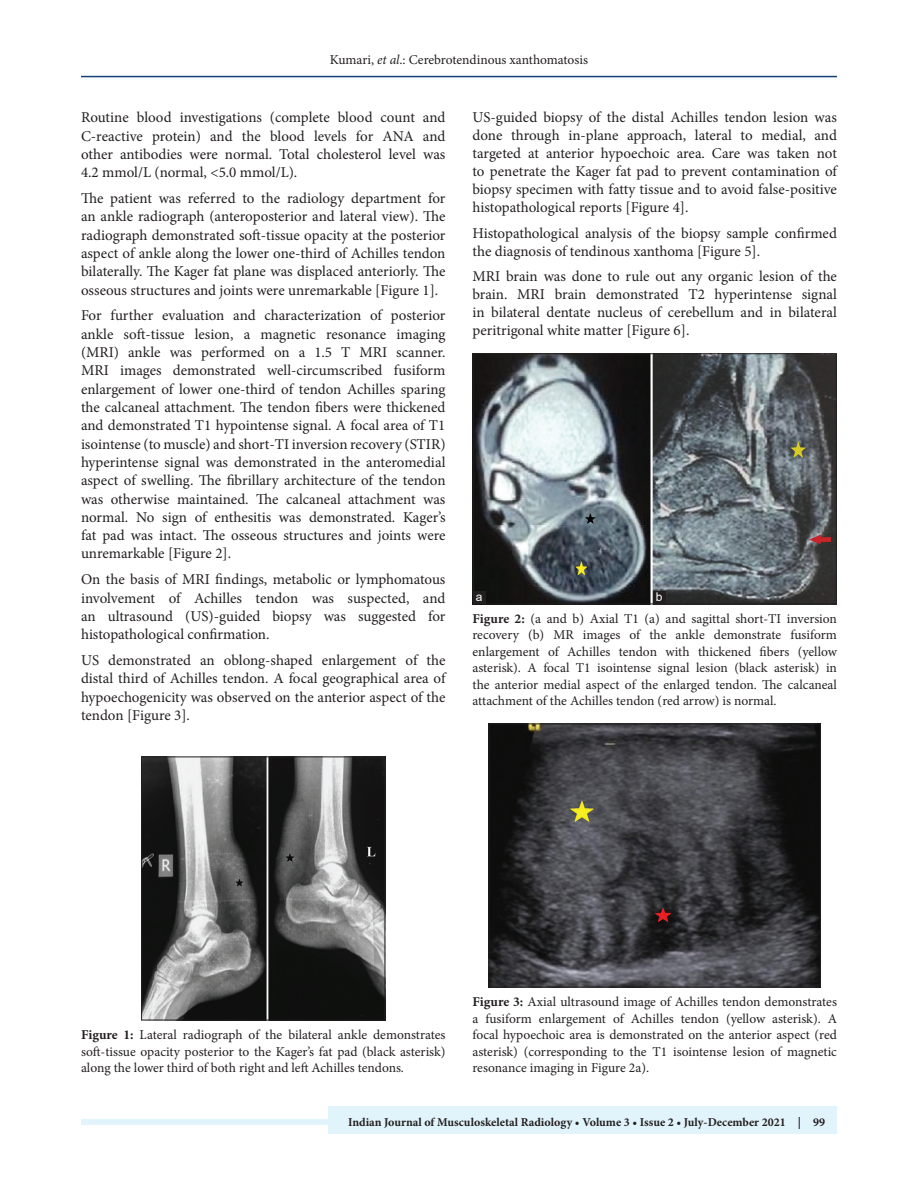
<style>
.page{position:relative;width:918px;height:1188px;background:#fff}
.page>*{position:absolute;margin:0;border:0;box-sizing:border-box;transform-origin:0 0}
.TX{font:15px/18.3px "Minion Pro";color:#231f20;text-align:justify}
.FGC{font:13.5px/16.5px "Minion Pro";letter-spacing:-.005em;color:#231f20;text-align:justify}
.t1{font:700 12px "Minion Pro";color:#231f20}
.LABEL{font:12px "Arial";color:#fff}
.s1{font-style:italic}
.s2{font-weight:700}
</style>
<div class="page">
<hr style="left:81px;top:76px;width:756px;height:1px;background:#164077">
<div style="left:81px;top:1119px;width:756px;height:6px;background:#e1f4fc"></div>
<div style="left:329px;top:1106px;width:508px;height:28px;background:#e1f4fc"></div>
<img style="left:143px;top:759px;width:240px;height:259px">
<div style="left:141px;top:757px;width:244px;height:263px;border:1px solid #231f20"></div>
<img style="left:491px;top:726px;width:328px;height:259px">
<div style="left:489px;top:724px;width:332px;height:263px;border:1px solid #231f20"></div>
<img style="left:475px;top:356px;width:360px;height:246px">
<div style="left:473px;top:354px;width:364px;height:250px;border:1px solid #231f20"></div>
<div style="left:473px;top:591px;width:13px;height:13px;background:#231f20"></div>
<div style="left:653px;top:591px;width:13px;height:13px;background:#231f20"></div>
<p class="FGC" style="left:330px;top:51px;width:260px">Kumari, <span class="s1">et al</span>.: Cerebrotendinous xanthomatosis</p>
<p class="TX" style="left:81px;top:108px;width:366px">Routine blood investigations (complete blood count and C-reactive protein) and the blood levels for ANA and other antibodies were normal. Total cholesterol level was 4.2 mmol/L (normal, &lt;5.0 mmol/L).</p>
<p class="TX" style="left:81px;top:189px;width:366px">The patient was referred to the radiology department for an ankle radiograph (anteroposterior and lateral view). The radiograph demonstrated soft-tissue opacity at the posterior aspect of ankle along the lower one-third of Achilles tendon bilaterally. The Kager fat plane was displaced anteriorly. The osseous structures and joints were unremarkable [Figure 1].</p>
<p class="TX" style="left:81px;top:307px;width:366px">For further evaluation and characterization of posterior ankle soft-tissue lesion, a magnetic resonance imaging (MRI) ankle was performed on a 1.5 T MRI scanner.<br>MRI images demonstrated well-circumscribed fusiform enlargement of lower one-third of tendon Achilles sparing the calcaneal attachment. The tendon fibers were thickened and demonstrated T1 hypointense signal. A focal area of T1 isointense (to muscle) and short-TI inversion recovery (STIR) hyperintense signal was demonstrated in the anteromedial aspect of swelling. The fibrillary architecture of the tendon was otherwise maintained. The calcaneal attachment was normal. No sign of enthesitis was demonstrated. Kager’s fat pad was intact. The osseous structures and joints were unremarkable [Figure 2].</p>
<p class="TX" style="left:81px;top:570px;width:366px">On the basis of MRI findings, metabolic or lymphomatous involvement of Achilles tendon was suspected, and an ultrasound (US)-guided biopsy was suggested for histopathological confirmation.</p>
<p class="TX" style="left:81px;top:651px;width:366px">US demonstrated an oblong-shaped enlargement of the distal third of Achilles tendon. A focal geographical area of hypoechogenicity was observed on the anterior aspect of the tendon [Figure 3].</p>
<p class="TX" style="left:472px;top:109px;width:366px">US-guided biopsy of the distal Achilles tendon lesion was done through in-plane approach, lateral to medial, and targeted at anterior hypoechoic area. Care was taken not to penetrate the Kager fat pad to prevent contamination of biopsy specimen with fatty tissue and to avoid false-positive histopathological reports [Figure 4].</p>
<p class="TX" style="left:472px;top:224px;width:366px">Histopathological analysis of the biopsy sample confirmed the diagnosis of tendinous xanthoma [Figure 5].</p>
<p class="TX" style="left:472px;top:268px;width:366px">MRI brain was done to rule out any organic lesion of the brain. MRI brain demonstrated T2 hyperintense signal in bilateral dentate nucleus of cerebellum and in bilateral peritrigonal white matter [Figure 6].</p>
<p class="LABEL" style="left:476px;top:589px;width:8px">a</p>
<p class="LABEL" style="left:656px;top:588px;width:8px">b</p>
<p class="FGC" style="left:472px;top:610px;width:366px"><span class="s2">Figure 2:</span> (a and b) Axial T1 (a) and sagittal short-TI inversion recovery (b) MR images of the ankle demonstrate fusiform enlargement of Achilles tendon with thickened fibers (yellow asterisk). A focal T1 isointense signal lesion (black asterisk) in the anterior medial aspect of the enlarged tendon. The calcaneal attachment of the Achilles tendon (red arrow) is normal.</p>
<p class="FGC" style="left:81px;top:1027px;width:366px"><span class="s2">Figure 1:</span> Lateral radiograph of the bilateral ankle demonstrates soft-tissue opacity posterior to the Kager’s fat pad (black asterisk) along the lower third of both right and left Achilles tendons.</p>
<p class="FGC" style="left:472px;top:994px;width:366px"><span class="s2">Figure 3:</span> Axial ultrasound image of Achilles tendon demonstrates a fusiform enlargement of Achilles tendon (yellow asterisk). A focal hypoechoic area is demonstrated on the anterior aspect (red asterisk) (corresponding to the T1 isointense lesion of magnetic resonance imaging in Figure 2a).</p>
<p class="t1" style="left:348px;top:1113px;width:478px">Indian Journal of Musculoskeletal Radiology • Volume 3 • Issue 2 • July-December 2021 | 99</p>
</div>
